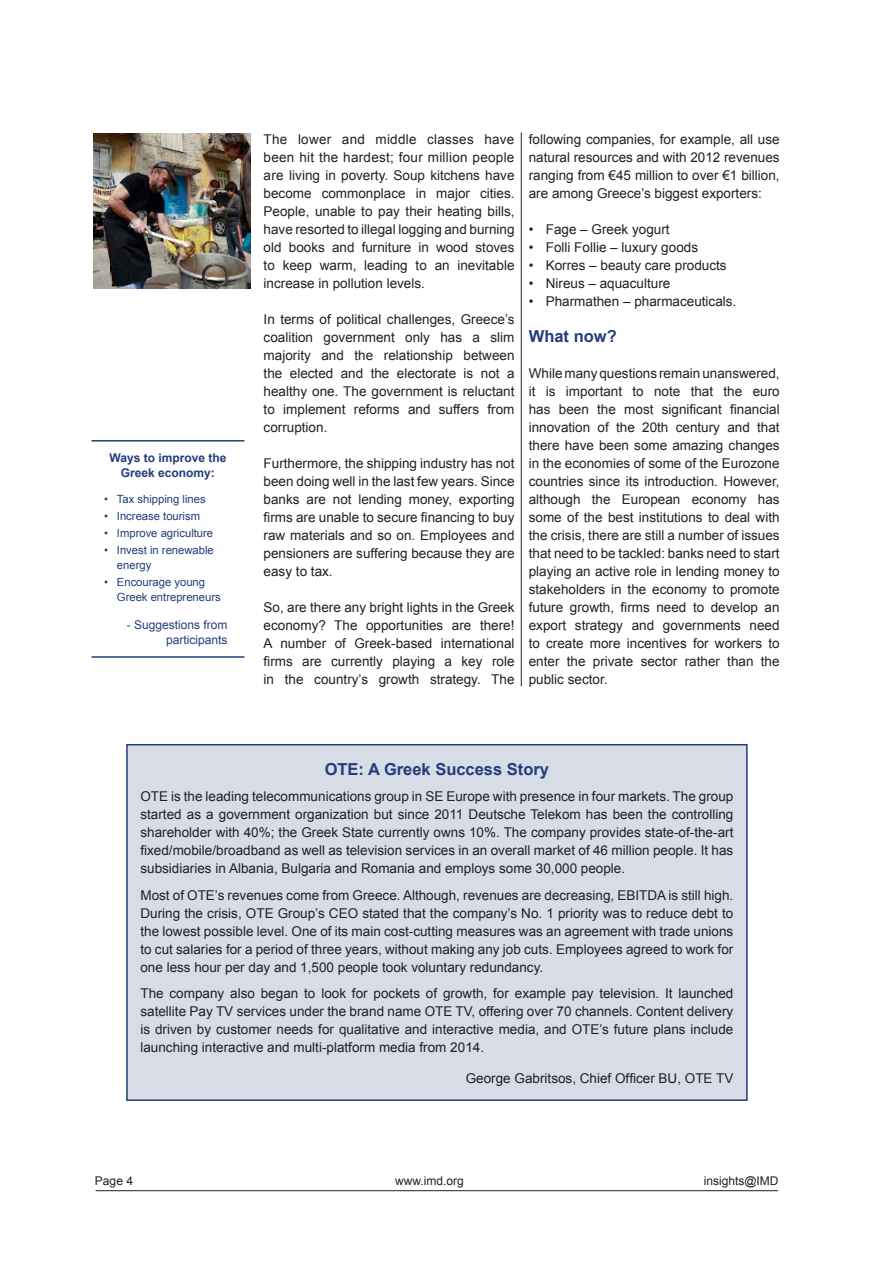
<style>
.page{position:relative;width:893px;height:1263px;background:#fff}
.page>*{position:absolute;margin:0;border:0;box-sizing:border-box;transform-origin:0 0}
.Box_title{font:700 16.5px "Arial";color:#233d7a}
.Bullet_list{font:700 16.5px "Arial";color:#233d7a}
.Text{font:13.5px/18px "Arial";color:#231f20;text-align:justify}
.Box_text{font:13.5px/18px "Arial";color:#231f20;text-align:justify}
.Callout{font:700 12px/15px "Arial";color:#233d7a;text-align:center}
.t1{font:12px "Arial";color:#231f20}
.Callout-2{font:12px/15px "Arial";color:#233d7a;text-align:right}
.t2{font:11.25px/15px "Arial";color:#233d7a}
</style>
<div class="page">
<hr style="left:521px;top:132px;width:1px;height:554px;background:#231f20">
<hr style="left:96px;top:1190px;width:682px;height:1px;background:#231f20">
<div style="left:127px;top:745px;width:620px;height:355px;background:#d7dce7"></div>
<div style="left:126px;top:744px;width:622px;height:357px;border:2px solid #233d7a"></div>
<hr style="left:91px;top:440px;width:153px;height:2px;background:#233d7a">
<hr style="left:91px;top:656px;width:153px;height:2px;background:#233d7a">
<img style="left:94px;top:134px;width:157px;height:154px">
<p class="Callout" style="left:109px;top:451px;width:118px">Ways to improve the<br>Greek economy:</p>
<p class="t2" style="left:104px;top:492px;width:103px">• Tax shipping lines</p>
<p class="t2" style="left:104px;top:509px;width:97px">• Increase tourism</p>
<p class="t2" style="left:104px;top:526px;width:111px">• Improve agriculture</p>
<p class="t2" style="left:117px;top:543px;width:98px;text-indent:-13px">• Invest in renewable energy</p>
<p class="t2" style="left:117px;top:575px;width:105px;text-indent:-13px">• Encourage young<br>Greek entrepreneurs</p>
<p class="Callout-2" style="left:127px;top:618px;width:102px">- Suggestions from participants</p>
<p class="Text" style="left:264px;top:130px;width:252px">The lower and middle classes have been hit the hardest; four million people are living in poverty. Soup kitchens have become commonplace in major cities.<br>People, unable to pay their heating bills, have resorted to illegal logging and burning old books and furniture in wood stoves to keep warm, leading to an inevitable increase in pollution levels.</p>
<p class="Text" style="left:264px;top:310px;width:252px">In terms of political challenges, Greece’s coalition government only has a slim majority and the relationship between the elected and the electorate is not a healthy one. The government is reluctant to implement reforms and suffers from corruption.</p>
<p class="Text" style="left:264px;top:454px;width:252px">Furthermore, the shipping industry has not been doing well in the last few years. Since banks are not lending money, exporting firms are unable to secure financing to buy raw materials and so on. Employees and pensioners are suffering because they are easy to tax.</p>
<p class="Text" style="left:264px;top:598px;width:252px">So, are there any bright lights in the Greek economy? The opportunities are there!<br>A number of Greek-based international firms are currently playing a key role in the country’s growth strategy. The</p>
<p class="Text" style="left:529px;top:130px;width:252px">following companies, for example, all use natural resources and with 2012 revenues ranging from €45 million to over €1 billion, are among Greece’s biggest exporters:</p>
<p class="Text" style="left:529px;top:220px;width:142px">• Fage – Greek yogurt</p>
<p class="Text" style="left:529px;top:238px;width:171px">• Folli Follie – luxury goods</p>
<p class="Text" style="left:529px;top:256px;width:199px">• Korres – beauty care products</p>
<p class="Text" style="left:529px;top:274px;width:143px">• Nireus – aquaculture</p>
<p class="Text" style="left:529px;top:292px;width:209px">• Pharmathen – pharmaceuticals.</p>
<p class="Bullet_list" style="left:529px;top:325px;width:89px">What now?</p>
<p class="Text" style="left:529px;top:364px;width:252px">While many questions remain unanswered, it is important to note that the euro has been the most significant financial innovation of the 20th century and that there have been some amazing changes in the economies of some of the Eurozone countries since its introduction. However, although the European economy has some of the best institutions to deal with the crisis, there are still a number of issues that need to be tackled: banks need to start playing an active role in lending money to stakeholders in the economy to promote future growth, firms need to develop an export strategy and governments need to create more incentives for workers to enter the private sector rather than the public sector.</p>
<p class="Box_title" style="left:325px;top:758px;width:226px">OTE: A Greek Success Story</p>
<p class="Box_text" style="left:140px;top:787px;width:594px">OTE is the leading telecommunications group in SE Europe with presence in four markets. The group started as a government organization but since 2011 Deutsche Telekom has been the controlling shareholder with 40%; the Greek State currently owns 10%. The company provides state-of-the-art fixed/mobile/broadband as well as television services in an overall market of 46 million people. It has subsidiaries in Albania, Bulgaria and Romania and employs some 30,000 people.</p>
<p class="Box_text" style="left:140px;top:886px;width:594px">Most of OTE’s revenues come from Greece. Although, revenues are decreasing, EBITDA is still high.<br>During the crisis, OTE Group’s CEO stated that the company’s No. 1 priority was to reduce debt to the lowest possible level. One of its main cost-cutting measures was an agreement with trade unions to cut salaries for a period of three years, without making any job cuts. Employees agreed to work for one less hour per day and 1,500 people took voluntary redundancy.</p>
<p class="Box_text" style="left:140px;top:984px;width:594px">The company also began to look for pockets of growth, for example pay television. It launched satellite Pay TV services under the brand name OTE TV, offering over 70 channels. Content delivery is driven by customer needs for qualitative and interactive media, and OTE’s future plans include launching interactive and multi-platform media from 2014.</p>
<p class="Box_text" style="left:466px;top:1069px;width:269px">George Gabritsos, Chief Officer BU, OTE TV</p>
<p class="t1" style="left:95px;top:1173px;width:40px">Page 4</p>
<p class="t1" style="left:395px;top:1173px;width:70px">www.imd.org</p>
<p class="t1" style="left:704px;top:1173px;width:76px">insights@IMD</p>
</div>
